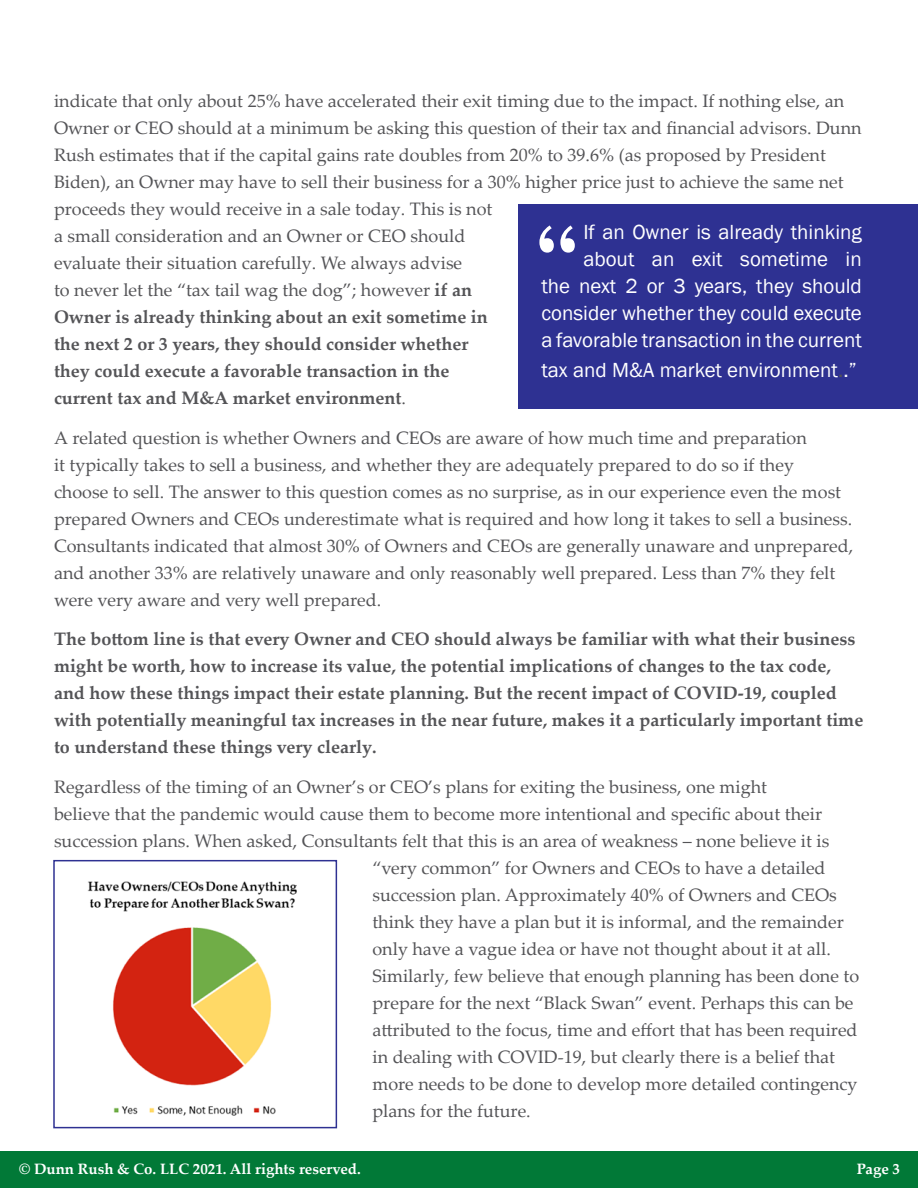
<style>
.page{position:relative;width:918px;height:1188px;background:#fff}
.page>*{position:absolute;margin:0;border:0;box-sizing:border-box;transform-origin:0 0}
.Intro_para{font:21px/27px "Franklin Gothic";color:#fff;text-align:right}
.Normal_text{font:18px/27px "Palatino Linotype";color:#545457}
.Normal_text-2{font:700 18px/27px "Palatino Linotype";color:#545457}
.t1{font:700 15px "Palatino Linotype";color:#fff}
.s1{font-weight:700}
.s2{color:#545457}
</style>
<div class="page">
<div style="left:0;top:1151px;width:918px;height:37px;background:#017937"></div>
<div style="left:519px;top:205px;width:399px;height:204px;background:#2e3192"></div>
<svg style="left:539px;top:225px;width:36px;height:28px"></svg>
<img style="left:87px;top:881px;width:210px;height:235px">
<div style="left:53px;top:860px;width:284px;height:268px;border:2px solid #2e3192"></div>
<p class="Normal_text" style="left:54px;top:87px;width:809px">indicate that only about 25% have accelerated their exit timing due to the impact. If nothing else, an Owner or CEO should at a minimum be asking this question of their tax and financial advisors. Dunn Rush estimates that if the capital gains rate doubles from 20% to 39.6% (as proposed by President Biden), an Owner may have to sell their business for a 30% higher price just to achieve the same net proceeds they would receive in a sale today. This is not<br>a small consideration and an Owner or CEO should<br>evaluate their situation carefully. We always advise<br>to never let the “tax tail wag the dog”; however <span class="s1">if an<br>Owner is already thinking about an exit sometime in<br>the next 2 or 3 years, they should consider whether<br>they could execute a favorable transaction in the<br>current tax and M&amp;A market environment</span>.</p>
<p class="Normal_text" style="left:54px;top:423px;width:801px">A related question is whether Owners and CEOs are aware of how much time and preparation<br>it typically takes to sell a business, and whether they are adequately prepared to do so if they<br>choose to sell. The answer to this question comes as no surprise, as in our experience even the most prepared Owners and CEOs underestimate what is required and how long it takes to sell a business.<br>Consultants indicated that almost 30% of Owners and CEOs are generally unaware and unprepared, and another 33% are relatively unaware and only reasonably well prepared. Less than 7% they felt were very aware and very well prepared.</p>
<p class="Normal_text-2" style="left:54px;top:625px;width:811px">The bottom line is that every Owner and CEO should always be familiar with what their business might be worth, how to increase its value, the potential implications of changes to the tax code, and how these things impact their estate planning. But the recent impact of COVID-19, coupled with potentially meaningful tax increases in the near future, makes it a particularly important time to understand these things very clearly.</p>
<p class="Normal_text" style="left:54px;top:773px;width:715px">Regardless of the timing of an Owner’s or CEO’s plans for exiting the business, one might</p>
<p class="Normal_text" style="left:54px;top:800px;width:770px">believe that the pandemic would cause them to become more intentional and specific about their</p>
<p class="Normal_text" style="left:54px;top:827px;width:777px">succession plans. When asked, Consultants felt that this is an area of weakness – none believe it is</p>
<p class="Normal_text" style="left:372px;top:854px;width:455px">“very common” for Owners and CEOs to have a detailed</p>
<p class="Normal_text" style="left:372px;top:881px;width:466px">succession plan. Approximately 40% of Owners and CEOs</p>
<p class="Normal_text" style="left:372px;top:908px;width:473px">think they have a plan but it is informal, and the remainder</p>
<p class="Normal_text" style="left:372px;top:935px;width:460px">only have a vague idea or have not thought about it at all.</p>
<p class="Normal_text" style="left:372px;top:962px;width:488px">Similarly, few believe that enough planning has been done to</p>
<p class="Normal_text" style="left:372px;top:989px;width:483px">prepare for the next “Black Swan” event. Perhaps this can be</p>
<p class="Normal_text" style="left:372px;top:1016px;width:487px">attributed to the focus, time and effort that has been required</p>
<p class="Normal_text" style="left:372px;top:1043px;width:464px">in dealing with COVID-19, but clearly there is a belief that</p>
<p class="Normal_text" style="left:372px;top:1070px;width:487px">more needs to be done to develop more detailed contingency</p>
<p class="Normal_text" style="left:372px;top:1097px;width:160px">plans for the future.</p>
<p class="Intro_para" style="left:541px;top:219px;width:322px">If an Owner is already thinking about an exit sometime in<br>the next 2 or 3 years, they should consider whether they could execute a favorable transaction in the current</p>
<p class="Intro_para" style="left:541px;top:357px;width:317px">tax and M&amp;A market environment<span class="s2">.</span>.”</p>
<p class="t1" style="left:19px;top:1158px;width:343px">© Dunn Rush &amp; Co. LLC 2021. All rights reserved.</p>
<p class="t1" style="left:857px;top:1158px;width:45px">Page 3</p>
</div>
